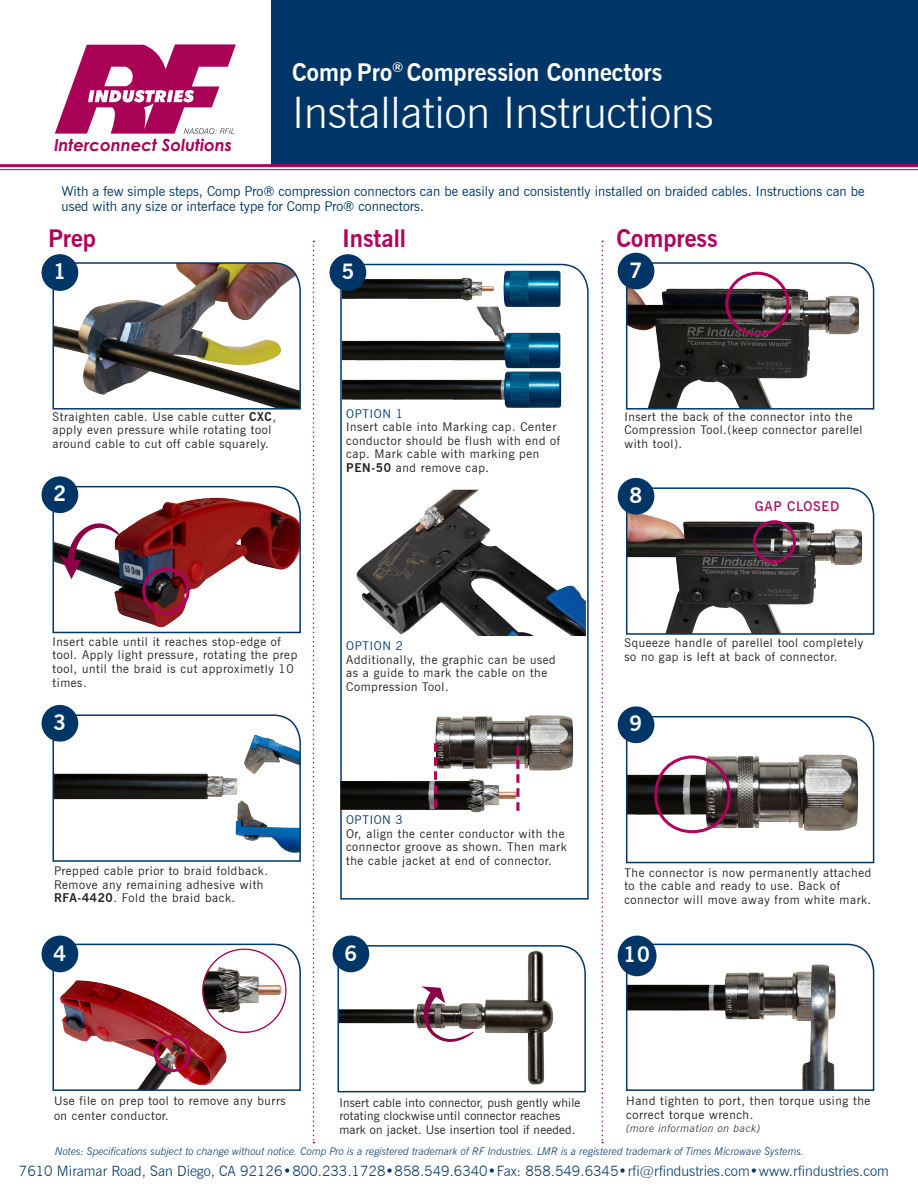
<style>
.page{position:relative;width:918px;height:1188px;background:#fff}
.page>*{position:absolute;margin:0;border:0;box-sizing:border-box;transform-origin:0 0}
.t1{font:300 43.5px "News Gothic BT";color:#fff}
.t2{font:700 24px "News Gothic BT";color:#fff}
.t3{font:700 24px "News Gothic BT";color:#b1015c}
.Section_Headings{font:700 21px "News Gothic BT";color:#fff}
.t4{font:italic 700 16.65px "Century Gothic";color:#a90156}
.t5{font:300 14.25px "News Gothic BT";color:#003667}
.t6{font:13.5px/15px "News Gothic BT";color:#003667}
.Section_Headings-2{font:600 13.5px "News Gothic BT";letter-spacing:.05em;color:#b1015c}
.Section_Headings-3{font:12px/13.5px "News Gothic BT";letter-spacing:.05em;color:#231f20}
.Section_Headings-4{font:12px/13.5px "News Gothic BT";letter-spacing:.02em;color:#231f20}
.t7{font:italic 300 10.5px "News Gothic BT";color:#003667}
.Section_Headings-5{font:italic 300 10.5px "News Gothic BT";letter-spacing:.05em;color:#231f20}
.s1{font-weight:700}
.s2{color:#003667}
</style>
<div class="page">
<svg style="left:313px;top:241px;width:1px;height:902px"></svg>
<svg style="left:601px;top:241px;width:2px;height:902px"></svg>
<div style="left:271px;top:0;width:647px;height:165px;background:#003667"></div>
<hr style="left:0;top:164px;width:918px;height:3px;background:#b1015c">
<hr style="left:0;top:169px;width:918px;height:1px;background:#b1015c">
<svg style="left:55px;top:44px;width:181px;height:90px"></svg>
<img style="left:52px;top:262px;width:249px;height:148px">
<svg style="left:340px;top:263px;width:249px;height:637px"></svg>
<div style="left:42px;top:254px;width:36px;height:37px;background:#003667;border-radius:50%"></div>
<img style="left:342px;top:270px;width:225px;height:138px">
<div style="left:330px;top:254px;width:36px;height:37px;background:#003667;border-radius:50%"></div>
<img style="left:342px;top:490px;width:244px;height:146px">
<div style="left:333px;top:936px;width:36px;height:36px;background:#003667;border-radius:50%"></div>
<img style="left:340px;top:696px;width:249px;height:135px">
<svg style="left:625px;top:262px;width:250px;height:148px"></svg>
<div style="left:618px;top:253px;width:36px;height:36px;background:#003667;border-radius:50%"></div>
<svg style="left:625px;top:487px;width:250px;height:148px"></svg>
<svg style="left:625px;top:943px;width:250px;height:148px"></svg>
<div style="left:618px;top:936px;width:39px;height:40px;background:#003667;border-radius:50%"></div>
<div style="left:618px;top:478px;width:36px;height:37px;background:#003667;border-radius:50%"></div>
<svg style="left:625px;top:715px;width:250px;height:149px"></svg>
<div style="left:618px;top:706px;width:36px;height:37px;background:#003667;border-radius:50%"></div>
<div style="left:42px;top:476px;width:36px;height:37px;background:#003667;border-radius:50%"></div>
<img style="left:52px;top:943px;width:249px;height:148px">
<div style="left:42px;top:936px;width:36px;height:36px;background:#003667;border-radius:50%"></div>
<svg style="left:52px;top:714px;width:249px;height:148px"></svg>
<div style="left:42px;top:705px;width:36px;height:37px;background:#003667;border-radius:50%"></div>
<svg style="left:516px;top:746px;width:3px;height:65px"></svg>
<svg style="left:434px;top:743px;width:3px;height:65px"></svg>
<div style="left:725px;top:272px;width:65px;height:64px;border:3px solid #b1015c;border-radius:50%"></div>
<div style="left:654px;top:755px;width:77px;height:78px;border:3px solid #b1015c;border-radius:50%"></div>
<div style="left:154px;top:1035px;width:37px;height:37px;border:3px solid #b1015c;border-radius:50%"></div>
<svg style="left:52px;top:485px;width:249px;height:149px"></svg>
<svg style="left:337px;top:944px;width:249px;height:149px"></svg>
<div style="left:753px;top:520px;width:43px;height:43px;border:3px solid #b1015c;border-radius:50%"></div>
<h3 class="t4" style="left:54px;top:133px;width:180px">Interconnect Solutions</h3>
<h2 class="t2" style="left:292px;top:58px;width:372px">Comp Pro<sup>®</sup> Compression Connectors</h2>
<h1 class="t1" style="left:292px;top:86px;width:423px">Installation Instructions</h1>
<p class="t6" style="left:62px;top:184px;width:805px">With a few simple steps, Comp Pro® compression connectors can be easily and consistently installed on braided cables. Instructions can be used with any size or interface type for Comp Pro® connectors.</p>
<p class="t3" style="left:48px;top:223px;width:50px">Prep</p>
<p class="t3" style="left:342px;top:223px;width:66px">Install</p>
<p class="t3" style="left:616px;top:223px;width:103px">Compress</p>
<p class="Section_Headings" style="left:53px;top:259px;width:14px">1</p>
<p class="Section_Headings" style="left:341px;top:259px;width:14px">5</p>
<p class="Section_Headings" style="left:630px;top:257px;width:14px">7</p>
<p class="Section_Headings-3" style="left:52px;top:410px;width:225px">Straighten cable. Use cable cutter <span class="s1">CXC</span>, apply even pressure while rotating tool around cable to cut off cable squarely.</p>
<p class="Section_Headings-3" style="left:346px;top:407px;width:216px"><span class="s2">OPTION 1<br></span>Insert cable into Marking cap. Center conductor should be flush with end of cap. Mark cable with marking pen<br><span class="s1">PEN-50</span> and remove cap.</p>
<p class="Section_Headings-3" style="left:624px;top:410px;width:240px">Insert the back of the connector into the<br>Compression Tool.(keep connector parellel with tool).</p>
<p class="Section_Headings" style="left:53px;top:481px;width:14px">2</p>
<p class="Section_Headings" style="left:630px;top:483px;width:14px">8</p>
<p class="Section_Headings-2" style="left:755px;top:498px;width:86px">GAP CLOSED</p>
<p class="Section_Headings-3" style="left:52px;top:635px;width:246px">Insert cable until it reaches stop-edge of tool. Apply light pressure, rotating the prep tool, until the braid is cut approximetly 10 times.</p>
<p class="Section_Headings-3" style="left:346px;top:639px;width:211px"><span class="s2">OPTION 2<br></span>Additionally, the graphic can be used as a guide to mark the cable on the<br>Compression Tool.</p>
<p class="Section_Headings-3" style="left:624px;top:636px;width:240px">Squeeze handle of parellel tool completely so no gap is left at back of connector.</p>
<p class="Section_Headings" style="left:53px;top:710px;width:14px">3</p>
<p class="Section_Headings" style="left:630px;top:711px;width:14px">9</p>
<p class="Section_Headings-3" style="left:54px;top:864px;width:216px">Prepped cable prior to braid foldback.<br>Remove any remaining adhesive with<br><span class="s1">RFA-4420</span>. Fold the braid back.</p>
<p class="Section_Headings-3" style="left:346px;top:813px;width:222px"><span class="s2">OPTION 3<br></span>Or, align the center conductor with the connector groove as shown. Then mark the cable jacket at end of connector.</p>
<p class="Section_Headings-3" style="left:624px;top:866px;width:248px">The connector is now permanently attached to the cable and ready to use. Back of connector will move away from white mark.</p>
<p class="Section_Headings" style="left:53px;top:940px;width:14px">4</p>
<p class="Section_Headings" style="left:344px;top:940px;width:14px">6</p>
<p class="Section_Headings" style="left:624px;top:942px;width:28px">10</p>
<p class="Section_Headings-3" style="left:54px;top:1094px;width:233px;line-height:14.4px">Use file on prep tool to remove any burrs on center conductor.</p>
<p class="Section_Headings-4" style="left:339px;top:1096px;width:243px">Insert cable into connector, push gently while rotating clockwise until connector reaches mark on jacket. Use insertion tool if needed.</p>
<p class="Section_Headings-3" style="left:626px;top:1094px;width:246px">Hand tighten to port, then torque using the correct torque wrench.</p>
<p class="Section_Headings-5" style="left:626px;top:1122px;width:136px">(more information on back)</p>
<p class="t7" style="left:55px;top:1145px;width:750px">Notes: Specifications subject to change without notice. Comp Pro is a registered trademark of RF Industries. LMR is a registered trademark of Times Microwave Systems.</p>
<p class="t5" style="left:19px;top:1162px;width:871px">7610 Miramar Road, San Diego, CA 92126•800.233.1728•858.549.6340•Fax: 858.549.6345•rfi@rfindustries.com•www.rfindustries.com</p>
</div>
